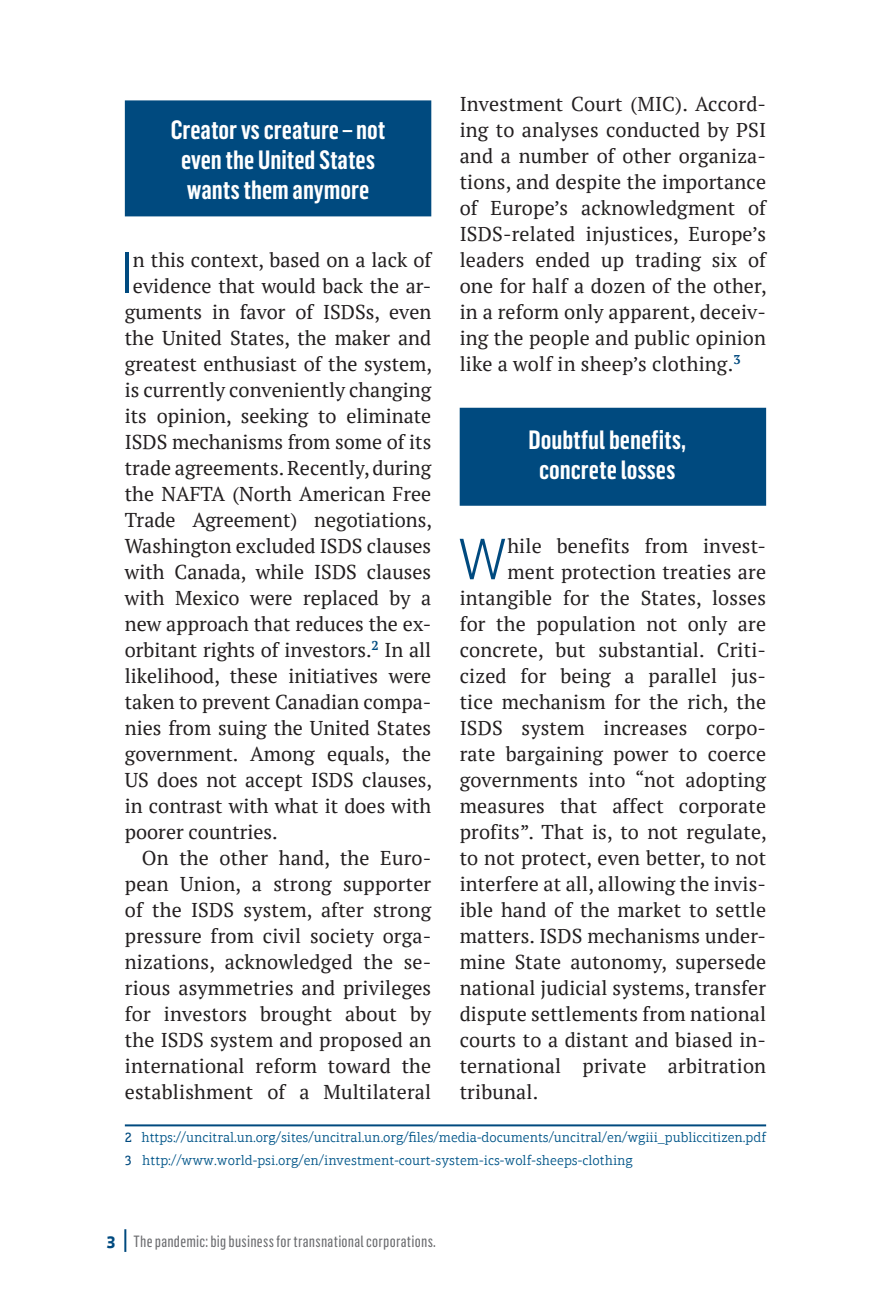
<style>
.page{position:relative;width:891px;height:1304px;background:#fff}
.page>*{position:absolute;margin:0;border:0;box-sizing:border-box;transform-origin:0 0}
.Texto_ESP_Capitular{font:300 56.4px "Flama";color:#004a7f}
.Subtitulo_02_Linhas{font:600 26px/30px "Flama Condensed";color:#fff;text-align:center}
.Subtitulo_03_Linhas{font:600 26px/30px "Flama Condensed";color:#fff;text-align:center}
.Texto_ESP_Capitular-2{font:20px "PT Serif";color:#231f20}
.Texto_ESP{font:20px/26px "PT Serif";letter-spacing:.01em;color:#231f20;text-align:justify}
.t1{font:16px "Flama Condensed Basic";letter-spacing:.02em;color:#6c6d70}
._01_Nota_Rodape{font:300 14px "Aptifer Slab Com";letter-spacing:-.005em;color:#005589}
.s1{font-weight:400;color:#004a7f}
.s2{font-family:"Sanuk OT";font-weight:700;color:#004a7f}
</style>
<div class="page">
<hr style="left:124px;top:1229px;width:2px;height:23px;background:#004a7f">
<div style="left:125px;top:100px;width:306px;height:116px;background:#004a7f"></div>
<hr style="left:125px;top:1124px;width:640px;height:2px;background:#004a7f">
<div style="left:459px;top:408px;width:306px;height:98px;background:#004a7f"></div>
<p class="Texto_ESP" style="left:459px;top:91px;width:308px">Investment Court (MIC). Accord&shy;ing to analyses conducted by PSI and a number of other organiza&shy;tions, and despite the importance of Europe’s acknowledgment of ISDS-related injustices, Europe’s leaders ended up trading six of one for half a dozen of the other, in a reform only apparent, deceiv&shy;ing the people and public opinion like a wolf in sheep’s clothing.<sup>3</sup></p>
<p class="Subtitulo_02_Linhas" style="left:170px;top:114px;width:216px">Creator vs creature – not even the United States wants them anymore</p>
<p class="Texto_ESP_Capitular" style="left:120px;top:235px;width:14px">I</p>
<p class="Texto_ESP_Capitular-2" style="left:133px;top:247px;width:300px">n this context, based on a lack of</p>
<p class="Texto_ESP_Capitular-2" style="left:133px;top:273px;width:300px">evidence that would back the ar-</p>
<p class="Texto_ESP_Capitular-2" style="left:125px;top:299px;width:308px">guments in favor of ISDSs, even</p>
<p class="Texto_ESP_Capitular-2" style="left:125px;top:325px;width:308px">the United States, the maker and</p>
<p class="Texto_ESP_Capitular-2" style="left:125px;top:351px;width:308px">greatest enthusiast of the system,</p>
<p class="Texto_ESP_Capitular-2" style="left:125px;top:377px;width:308px">is currently conveniently changing</p>
<p class="Texto_ESP_Capitular-2" style="left:125px;top:403px;width:308px">its opinion, seeking to eliminate</p>
<p class="Texto_ESP_Capitular-2" style="left:125px;top:429px;width:308px">ISDS mechanisms from some of its</p>
<p class="Texto_ESP_Capitular-2" style="left:125px;top:455px;width:308px">trade agreements. Recently, during</p>
<p class="Texto_ESP_Capitular-2" style="left:125px;top:481px;width:308px">the NAFTA (North American Free</p>
<p class="Texto_ESP_Capitular-2" style="left:125px;top:507px;width:308px">Trade Agreement) negotiations,</p>
<p class="Texto_ESP_Capitular-2" style="left:125px;top:533px;width:308px">Washington excluded ISDS clauses</p>
<p class="Texto_ESP_Capitular-2" style="left:125px;top:559px;width:308px">with Canada, while ISDS clauses</p>
<p class="Texto_ESP_Capitular-2" style="left:125px;top:585px;width:308px">with Mexico were replaced by a</p>
<p class="Texto_ESP_Capitular-2" style="left:125px;top:611px;width:308px">new approach that reduces the ex-</p>
<p class="Texto_ESP_Capitular-2" style="left:125px;top:637px;width:308px">orbitant rights of investors.<sup>2</sup> In all</p>
<p class="Texto_ESP_Capitular-2" style="left:125px;top:663px;width:308px">likelihood, these initiatives were</p>
<p class="Texto_ESP_Capitular-2" style="left:125px;top:689px;width:308px">taken to prevent Canadian compa-</p>
<p class="Texto_ESP_Capitular-2" style="left:125px;top:715px;width:308px">nies from suing the United States</p>
<p class="Texto_ESP_Capitular-2" style="left:125px;top:741px;width:308px">government. Among equals, the</p>
<p class="Texto_ESP_Capitular-2" style="left:125px;top:767px;width:308px">US does not accept ISDS clauses,</p>
<p class="Texto_ESP_Capitular-2" style="left:125px;top:793px;width:308px">in contrast with what it does with</p>
<p class="Texto_ESP_Capitular-2" style="left:125px;top:819px;width:154px">poorer countries.</p>
<p class="Texto_ESP" style="left:125px;top:845px;width:308px;text-indent:17px">On the other hand, the Euro&shy;pean Union, a strong supporter of the ISDS system, after strong pressure from civil society orga&shy;nizations, acknowledged the se&shy;rious asymmetries and privileges for investors brought about by the ISDS system and proposed an international reform toward the establishment of a Multilateral</p>
<p class="_01_Nota_Rodape" style="left:125px;top:1130px;width:642px"><span class="s1">2</span> https://uncitral.un.org/sites/uncitral.un.org/files/media-documents/uncitral/en/wgiii_publiccitizen.pdf</p>
<p class="_01_Nota_Rodape" style="left:125px;top:1152px;width:509px"><span class="s1">3</span> http://www.world-psi.org/en/investment-court-system-ics-wolf-sheeps-clothing</p>
<p class="Subtitulo_03_Linhas" style="left:528px;top:424px;width:159px">Doubtful benefits, concrete losses</p>
<p class="Texto_ESP_Capitular" style="left:458px;top:521px;width:50px">W</p>
<p class="Texto_ESP_Capitular-2" style="left:507px;top:533px;width:260px">hile benefits from invest-</p>
<p class="Texto_ESP_Capitular-2" style="left:507px;top:559px;width:260px">ment protection treaties are</p>
<p class="Texto_ESP_Capitular-2" style="left:459px;top:585px;width:308px">intangible for the States, losses</p>
<p class="Texto_ESP_Capitular-2" style="left:459px;top:611px;width:308px">for the population not only are</p>
<p class="Texto_ESP_Capitular-2" style="left:459px;top:637px;width:308px">concrete, but substantial. Criti-</p>
<p class="Texto_ESP_Capitular-2" style="left:459px;top:663px;width:308px">cized for being a parallel jus-</p>
<p class="Texto_ESP_Capitular-2" style="left:459px;top:689px;width:308px">tice mechanism for the rich, the</p>
<p class="Texto_ESP_Capitular-2" style="left:459px;top:715px;width:308px">ISDS system increases corpo-</p>
<p class="Texto_ESP_Capitular-2" style="left:459px;top:741px;width:308px">rate bargaining power to coerce</p>
<p class="Texto_ESP_Capitular-2" style="left:459px;top:767px;width:308px">governments into “not adopting</p>
<p class="Texto_ESP_Capitular-2" style="left:459px;top:793px;width:308px">measures that affect corporate</p>
<p class="Texto_ESP_Capitular-2" style="left:459px;top:819px;width:308px">profits”. That is, to not regulate,</p>
<p class="Texto_ESP_Capitular-2" style="left:459px;top:845px;width:308px">to not protect, even better, to not</p>
<p class="Texto_ESP_Capitular-2" style="left:459px;top:871px;width:308px">interfere at all, allowing the invis-</p>
<p class="Texto_ESP_Capitular-2" style="left:459px;top:897px;width:308px">ible hand of the market to settle</p>
<p class="Texto_ESP_Capitular-2" style="left:459px;top:923px;width:308px">matters. ISDS mechanisms under-</p>
<p class="Texto_ESP_Capitular-2" style="left:459px;top:949px;width:308px">mine State autonomy, supersede</p>
<p class="Texto_ESP_Capitular-2" style="left:459px;top:975px;width:308px">national judicial systems, transfer</p>
<p class="Texto_ESP_Capitular-2" style="left:459px;top:1001px;width:308px">dispute settlements from national</p>
<p class="Texto_ESP_Capitular-2" style="left:459px;top:1027px;width:308px">courts to a distant and biased in-</p>
<p class="Texto_ESP_Capitular-2" style="left:459px;top:1053px;width:308px">ternational private arbitration</p>
<p class="Texto_ESP_Capitular-2" style="left:459px;top:1079px;width:80px">tribunal.</p>
<p class="t1" style="left:106px;top:1231px;width:331px"><span class="s2">3</span> The pandemic: big business for transnational corporations.</p>
</div>
